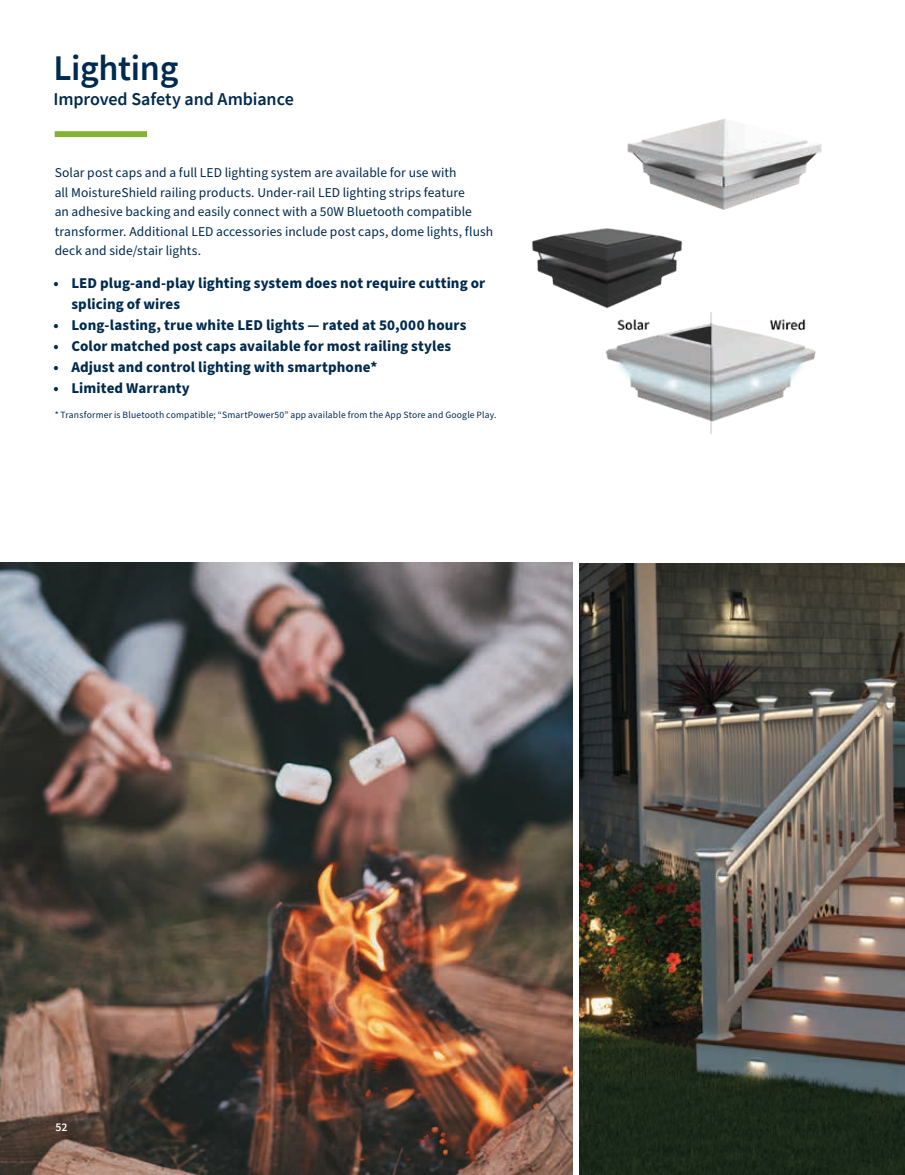
<style>
.page{position:relative;width:905px;height:1175px;background:#fff}
.page>*{position:absolute;margin:0;border:0;box-sizing:border-box;transform-origin:0 0}
.t1{font:600 36px "Source Sans Pro";letter-spacing:-.01em;color:#002a4e}
.t2{font:600 18px "Source Sans Pro";letter-spacing:-.005em;color:#002a4e}
.t3{font:700 15px/21px "Source Sans Pro";letter-spacing:.005em;color:#002a4e}
.t4{font:13.5px/19.5px "Source Sans Pro";letter-spacing:.005em;color:#002a4e}
.t5{font:600 11.85px "Source Sans Pro";color:#fff}
.t6{font:9.6px "Source Sans Pro";letter-spacing:.02em;color:#002a4e}
</style>
<div class="page">
<div style="left:55px;top:131px;width:92px;height:6px;background:#84b235"></div>
<img style="left:0;top:563px;width:572px;height:611px">
<img style="left:627px;top:119px;width:195px;height:91px">
<img style="left:531px;top:190px;width:169px;height:109px">
<img style="left:586px;top:248px;width:230px;height:186px">
<img style="left:579px;top:563px;width:325px;height:611px">
<h1 class="t1" style="left:53px;top:44px;width:126px">Lighting</h1>
<h2 class="t2" style="left:53px;top:88px;width:242px">Improved Safety and Ambiance</h2>
<p class="t4" style="left:55px;top:163px;width:440px">Solar post caps and a full LED lighting system are available for use with<br>all MoistureShield railing products. Under-rail LED lighting strips feature<br>an adhesive backing and easily connect with a 50W Bluetooth compatible transformer. Additional LED accessories include post caps, dome lights, flush deck and side/stair lights.</p>
<p class="t3" style="left:71px;top:272px;width:415px;text-indent:-18px">• LED plug-and-play lighting system does not require cutting or splicing of wires</p>
<p class="t3" style="left:53px;top:314px;width:414px">• Long-lasting, true white LED lights — rated at 50,000 hours</p>
<p class="t3" style="left:53px;top:335px;width:399px">• Color matched post caps available for most railing styles</p>
<p class="t3" style="left:53px;top:356px;width:325px">• Adjust and control lighting with smartphone*</p>
<p class="t3" style="left:53px;top:377px;width:138px">• Limited Warranty</p>
<p class="t6" style="left:55px;top:409px;width:443px">* Transformer is Bluetooth compatible; “SmartPower50” app available from the App Store and Google Play.</p>
<p class="t5" style="left:55px;top:1119px;width:14px">52</p>
</div>
